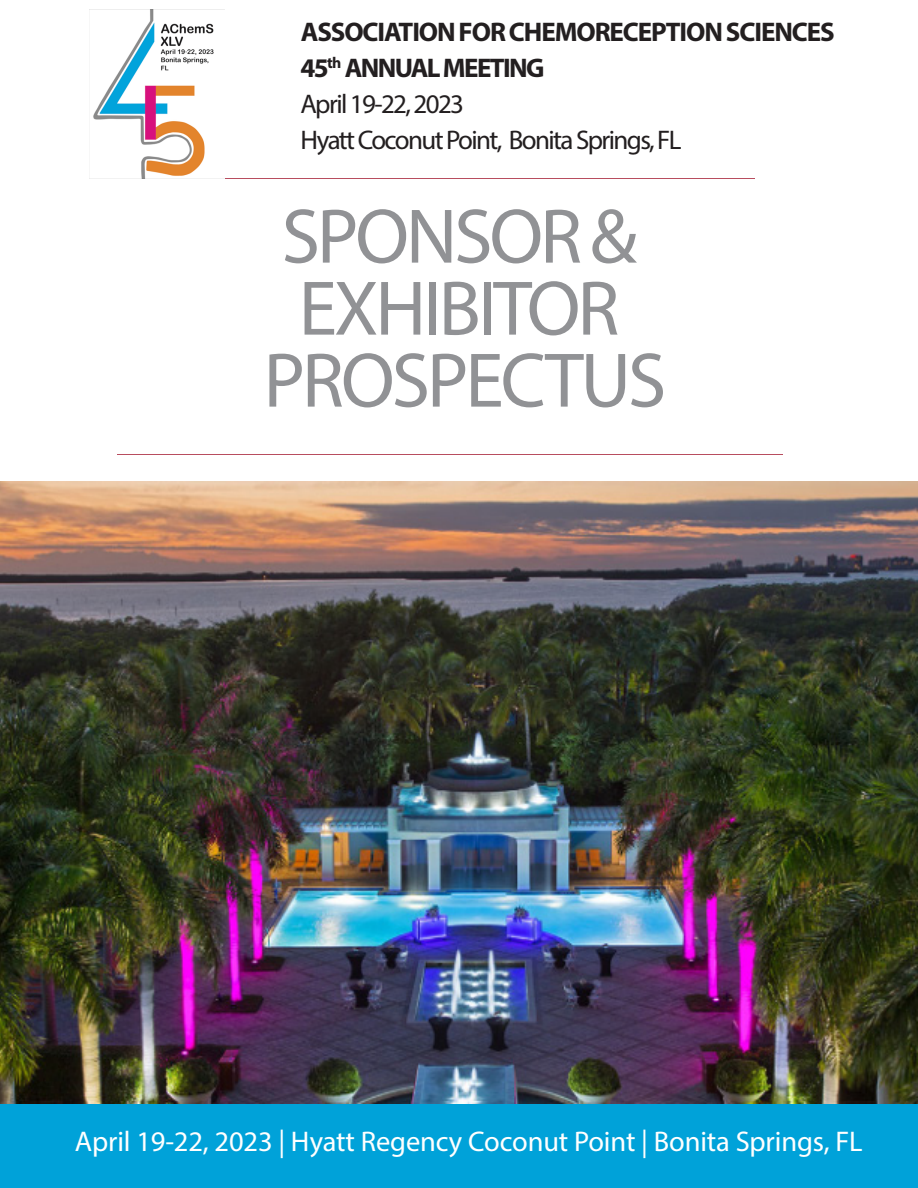
<style>
.page{position:relative;width:918px;height:1188px;background:#fff}
.page>*{position:absolute;margin:0;border:0;box-sizing:border-box;transform-origin:0 0}
.t1{font:78px "Myriad Pro";letter-spacing:-.04em;color:#919295}
.Body_Copy{font:28.5px "Myriad Pro";letter-spacing:-.005em;color:#fff}
.t2{font:27px "Myriad Pro";letter-spacing:-.06em;color:#231f20}
.t3{font:700 27px "Myriad Pro";letter-spacing:-.04em;color:#231f20}
.t4{font:700 27px "Myriad Pro";letter-spacing:-.06em;color:#231f20}
</style>
<div class="page">
<div style="left:0;top:1104px;width:918px;height:84px;background:#00a2d9"></div>
<img style="left:0;top:481px;width:918px;height:623px">
<img style="left:90px;top:9px;width:135px;height:169px">
<p class="t3" style="left:301px;top:14px;width:536px">ASSOCIATION FOR CHEMORECEPTION SCIENCES</p>
<p class="t4" style="left:300px;top:50px;width:246px">45<sup>th</sup> ANNUAL MEETING</p>
<p class="t2" style="left:300px;top:87px;width:165px">April 19-22, 2023</p>
<p class="t2" style="left:300px;top:123px;width:382px">Hyatt Coconut Point, Bonita Springs, FL</p>
<p class="t1" style="left:282px;top:188px;width:357px">SPONSOR &amp;</p>
<p class="t1" style="left:299px;top:260px;width:322px">EXHIBITOR</p>
<p class="t1" style="left:264px;top:332px;width:404px">PROSPECTUS</p>
<p class="Body_Copy" style="left:75px;top:1124px;width:789px">April 19-22, 2023 | Hyatt Regency Coconut Point | Bonita Springs, FL</p>
</div>
